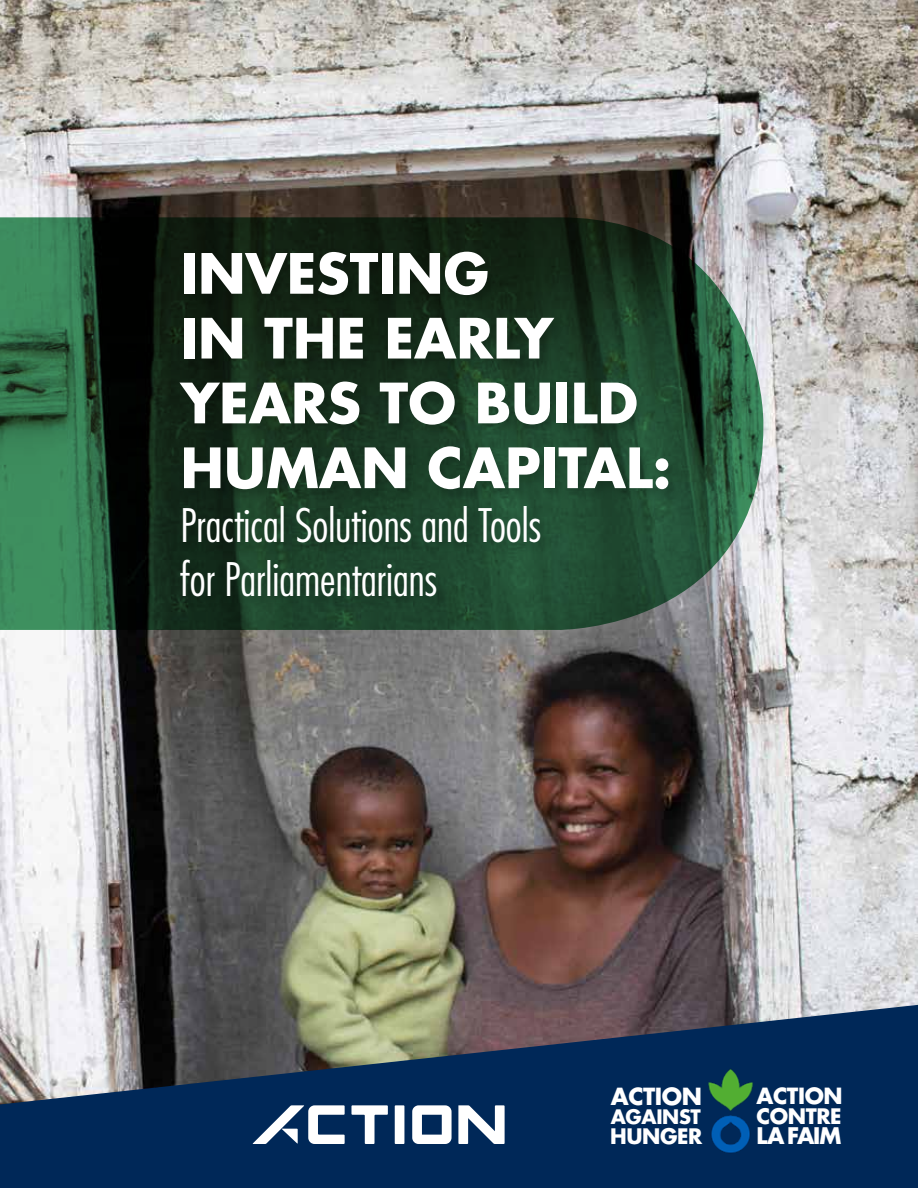
<style>
.page{position:relative;width:918px;height:1188px;background:#fff}
.page>*{position:absolute;margin:0;border:0;box-sizing:border-box;transform-origin:0 0}
.t1{font:700 54px/64.8px "Futura Std";color:#fff}
.t2{font:300 condensed 45px/54px "Futura Std";color:#fff}
.t3{font:700 22.95px "Futura Std";letter-spacing:-.02em;color:#fff}
.t4{font:700 22.35px "Futura Std";letter-spacing:-.05em;color:#fff}
.t5{font:700 21.75px "Futura Std";letter-spacing:-.02em;color:#fff}
.t6{font:700 20.85px "Futura Std";letter-spacing:-.02em;color:#fff}
.t7{font:700 19.35px "Futura Std";letter-spacing:-.02em;color:#fff}
</style>
<div class="page">
<img style="left:0;top:0;width:918px;height:1005px">
<svg style="left:0;top:1005px;width:918px;height:183px;background:#274262"></svg>
<svg style="left:0;top:217px;width:763px;height:413px;background:#31543e"></svg>
<div style="left:178px;top:250px;width:502px;height:359px;background:#000;opacity:.2"></div>
<svg style="left:351px;top:1105px;width:37px;height:39px"></svg>
<div style="left:395px;top:1105px;width:9px;height:39px;background:#fff"></div>
<svg style="left:412px;top:1105px;width:40px;height:39px"></svg>
<svg style="left:253px;top:1105px;width:92px;height:39px"></svg>
<svg style="left:458px;top:1105px;width:47px;height:39px"></svg>
<img style="left:704px;top:1059px;width:53px;height:103px">
<p class="t1" style="left:181px;top:240px;width:492px">INVESTING<br>IN THE EARLY<br>YEARS TO BUILD<br>HUMAN CAPITAL:</p>
<p class="t2" style="left:181px;top:498px;width:362px">Practical Solutions and Tools for Parliamentarians</p>
<p class="t3" style="left:611px;top:1082px;width:93px">ACTION</p>
<p class="t5" style="left:757px;top:1081px;width:88px">ACTION</p>
<p class="t6" style="left:757px;top:1102px;width:87px">CONTRE</p>
<p class="t4" style="left:757px;top:1121px;width:86px">LA FAIM</p>
<p class="t7" style="left:611px;top:1103px;width:92px">AGAINST</p>
<p class="t6" style="left:610px;top:1122px;width:94px">HUNGER</p>
</div>
